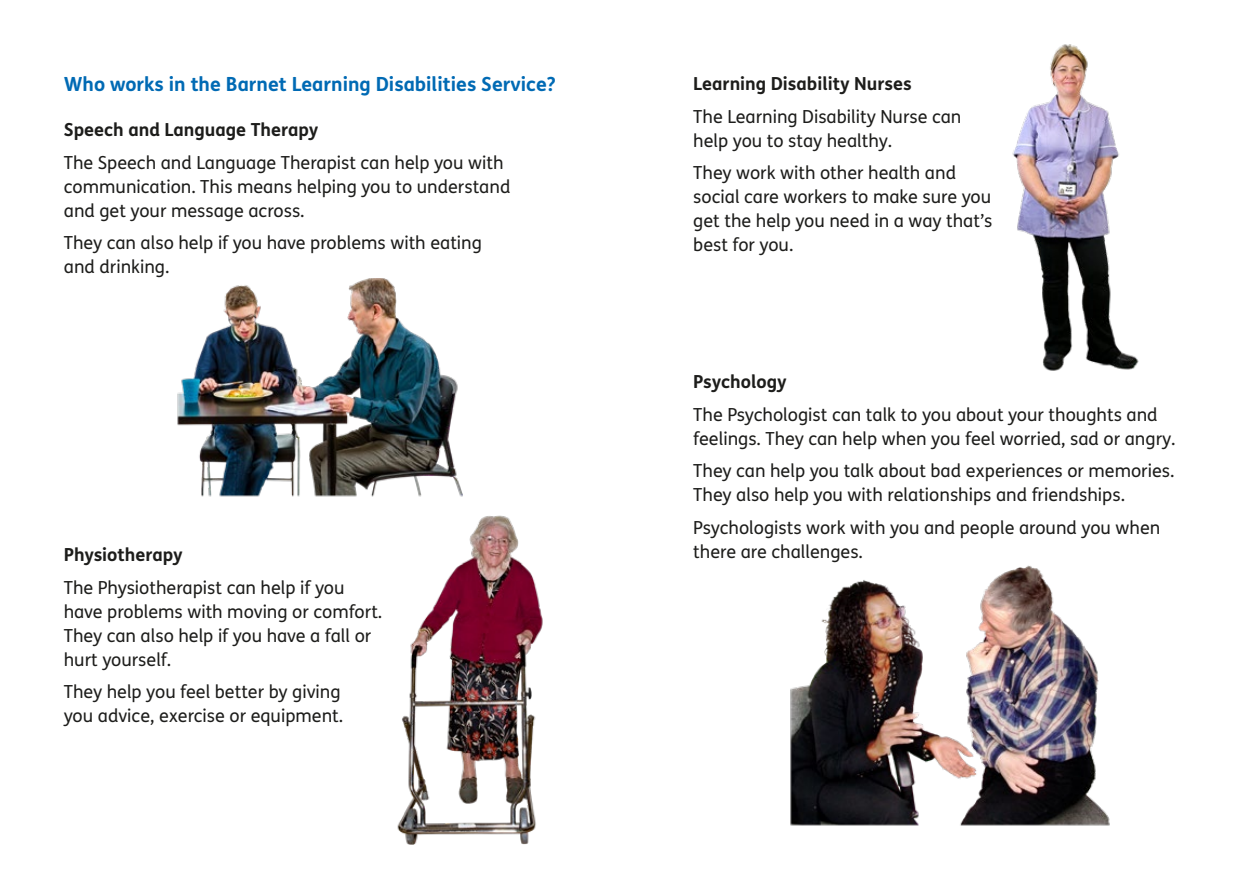
<style>
.page{position:relative;width:1259px;height:893px;background:#fff}
.page>*{position:absolute;margin:0;border:0;box-sizing:border-box;transform-origin:0 0}
.t1{font:700 19.5px "FS Me";color:#006ab4}
.t2{font:18px/24px "FS Me";color:#1d1d1b}
.t3{font:700 18px "FS Me";color:#1d1d1b}
</style>
<div class="page">
<img style="left:177px;top:279px;width:286px;height:218px">
<img style="left:397px;top:515px;width:146px;height:329px">
<img style="left:1012px;top:44px;width:127px;height:327px">
<img style="left:790px;top:565px;width:320px;height:261px">
<p class="t1" style="left:64px;top:69px;width:493px">Who works in the Barnet Learning Disabilities Service?</p>
<p class="t3" style="left:64px;top:116px;width:256px">Speech and Language Therapy</p>
<p class="t2" style="left:64px;top:150px;width:448px">The Speech and Language Therapist can help you with communication. This means helping you to understand and get your message across.</p>
<p class="t2" style="left:64px;top:231px;width:420px">They can also help if you have problems with eating and drinking.</p>
<p class="t3" style="left:64px;top:541px;width:120px">Physiotherapy</p>
<p class="t2" style="left:64px;top:575px;width:320px">The Physiotherapist can help if you have problems with moving or comfort.<br>They can also help if you have a fall or hurt yourself.</p>
<p class="t2" style="left:64px;top:680px;width:281px">They help you feel better by giving you advice, exercise or equipment.</p>
<p class="t3" style="left:693px;top:70px;width:220px">Learning Disability Nurses</p>
<p class="t2" style="left:693px;top:104px;width:270px">The Learning Disability Nurse can help you to stay healthy.</p>
<p class="t2" style="left:693px;top:160px;width:301px">They work with other health and social care workers to make sure you get the help you need in a way that’s best for you.</p>
<p class="t3" style="left:693px;top:368px;width:95px">Psychology</p>
<p class="t2" style="left:693px;top:402px;width:484px">The Psychologist can talk to you about your thoughts and feelings. They can help when you feel worried, sad or angry.</p>
<p class="t2" style="left:693px;top:458px;width:483px">They can help you talk about bad experiences or memories.<br>They also help you with relationships and friendships.</p>
<p class="t2" style="left:693px;top:515px;width:468px">Psychologists work with you and people around you when there are challenges.</p>
</div>
